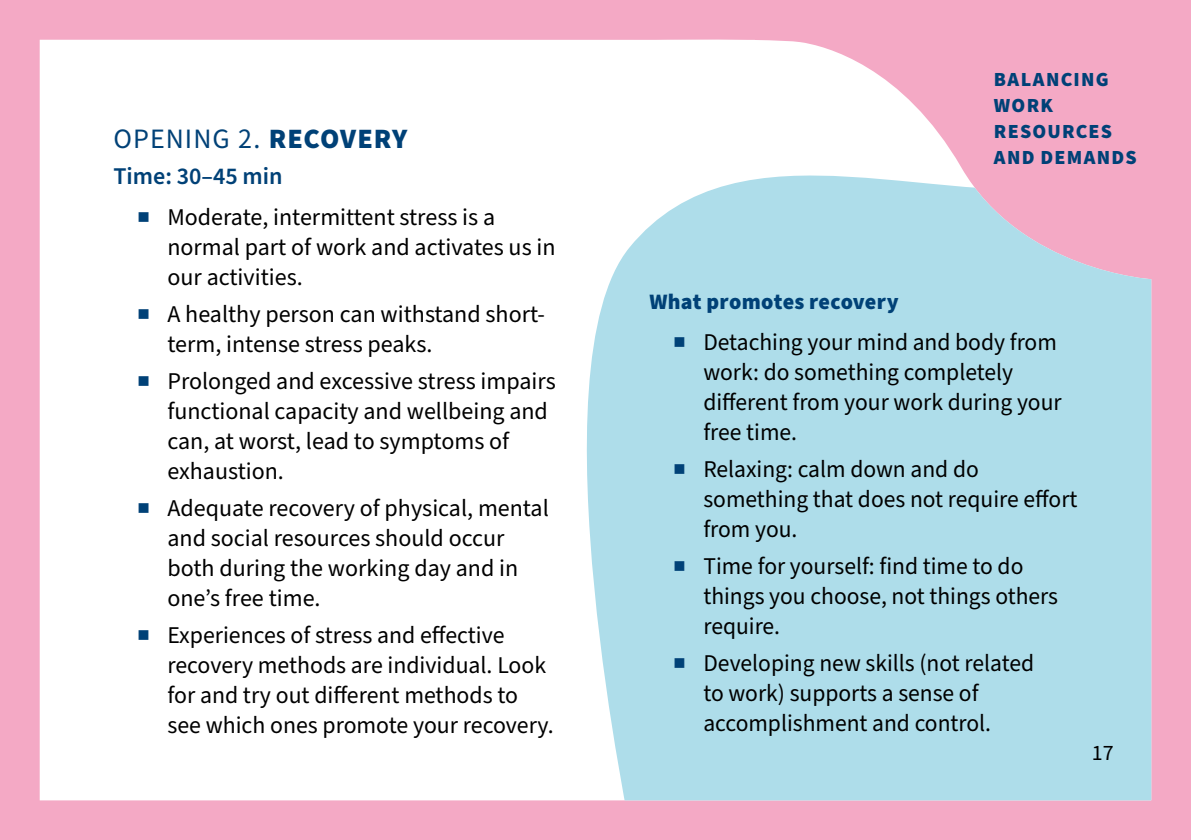
<style>
.page{position:relative;width:1191px;height:840px;background:#fff}
.page>*{position:absolute;margin:0;border:0;box-sizing:border-box;transform-origin:0 0}
.Otsikko_3_edellisen_otsikon_jälkeen{font:28px "Source Sans Pro";letter-spacing:.04em;color:#004177}
.t1{font:24px/30px "Source Sans Pro";color:#000}
.Aika{font:600 24px "Source Sans Pro";color:#004177}
.Otsikko_4{font:900 22px "Source Sans Pro";letter-spacing:.01em;color:#004177}
.sitaattityyli{font:22px "Source Sans Pro";color:#000}
.vinjettiteksti{font:900 20px/26px "Source Sans Pro";letter-spacing:.06em;color:#004177}
.s1{font-weight:900}
.s2{font-weight:600;font-size:38px;color:#004177}
</style>
<div class="page">
<div style="left:0;top:0;width:1191px;height:839px;background:#f4a9c5"></div>
<div style="left:40px;top:39px;width:714px;height:761px;background:#fff"></div>
<svg style="left:532px;top:40px;width:619px;height:760px;fill:#aeddea"></svg>
<h3 class="Otsikko_3_edellisen_otsikon_jälkeen" style="left:113px;top:120px;width:295px">OPENING 2. <span class="s1">RECOVERY</span></h3>
<p class="Aika" style="left:113px;top:159px;width:171px">Time: 30–45 min</p>
<p class="t1" style="left:167px;top:203px;width:390px;text-indent:-30px"><span class="s2">▪</span> Moderate, intermittent stress is a normal part of work and activates us in our activities.</p>
<p class="t1" style="left:167px;top:299px;width:379px;text-indent:-30px"><span class="s2">▪</span> A healthy person can withstand short&shy;term, intense stress peaks.</p>
<p class="t1" style="left:167px;top:366px;width:390px;text-indent:-30px"><span class="s2">▪</span> Prolonged and excessive stress impairs functional capacity and wellbeing and can, at worst, lead to symptoms of exhaustion.</p>
<p class="t1" style="left:167px;top:493px;width:383px;text-indent:-30px"><span class="s2">▪</span> Adequate recovery of physical, mental and social resources should occur both during the working day and in one’s free time.</p>
<p class="t1" style="left:167px;top:620px;width:388px;text-indent:-30px"><span class="s2">▪</span> Experiences of stress and effective recovery methods are individual. Look for and try out different methods to see which ones promote your recovery.</p>
<p class="vinjettiteksti" style="left:994px;top:67px;width:144px">BALANCING<br>WORK<br>RESOURCES<br>AND DEMANDS</p>
<h4 class="Otsikko_4" style="left:649px;top:286px;width:251px">What promotes recovery</h4>
<p class="t1" style="left:703px;top:327px;width:360px;text-indent:-30px"><span class="s2">▪</span> Detaching your mind and body from work: do something completely different from your work during your free time.</p>
<p class="t1" style="left:703px;top:454px;width:375px;text-indent:-30px"><span class="s2">▪</span> Relaxing: calm down and do something that does not require effort from you.</p>
<p class="t1" style="left:703px;top:551px;width:356px;text-indent:-30px"><span class="s2">▪</span> Time for yourself: find time to do things you choose, not things others require.</p>
<p class="t1" style="left:703px;top:648px;width:332px;text-indent:-30px"><span class="s2">▪</span> Developing new skills (not related to work) supports a sense of accomplishment and control.</p>
<p class="sitaattityyli" style="left:1091px;top:738px;width:23px">17</p>
</div>
